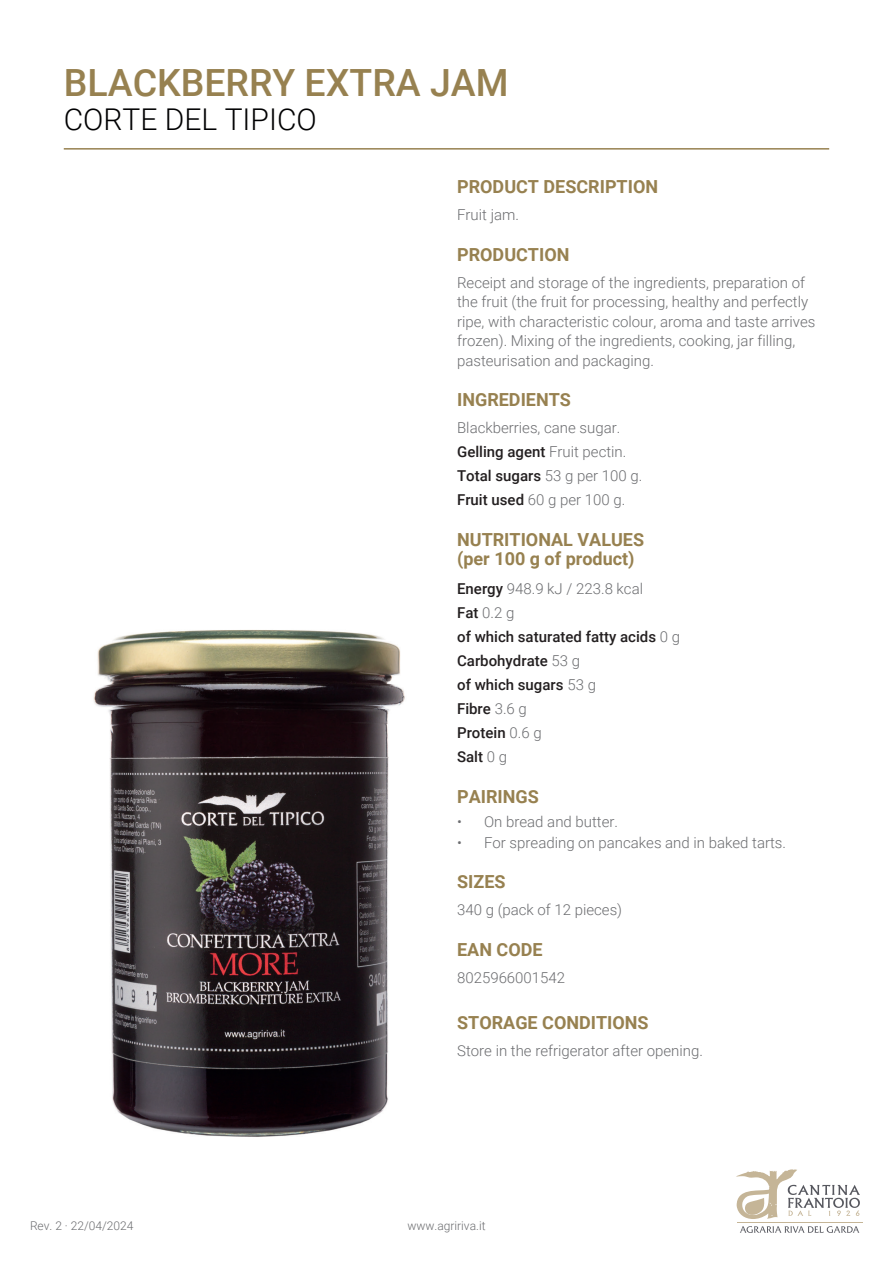
<style>
.page{position:relative;width:893px;height:1263px;background:#fff}
.page>*{position:absolute;margin:0;border:0;box-sizing:border-box;transform-origin:0 0}
.t1{font:500 37.5px "Roboto";color:#978150}
.t2{font:300 30px "Roboto";color:#000002}
.t3{font:700 18px/19.5px "Roboto";color:#978150}
.t4{font:300 15px/19.5px "Roboto";color:#6c6d70}
.t5{font:500 15px/24px "Roboto";color:#231f20}
.t6{font:300 12px "Roboto";color:#6c6d70}
.s1{font-weight:500;color:#231f20}
.s2{font-weight:300;color:#6c6d70}
</style>
<div class="page">
<hr style="left:64px;top:148px;width:765px;height:2px;background:#978150">
<svg style="left:740px;top:1226px;width:119px;height:7px"></svg>
<svg style="left:736px;top:1169px;width:124px;height:50px"></svg>
<hr style="left:737px;top:1222px;width:126px;height:1px;background:#c5b597">
<img style="left:93px;top:630px;width:312px;height:507px">
<h1 class="t1" style="left:64px;top:56px;width:446px">BLACKBERRY EXTRA JAM</h1>
<h2 class="t2" style="left:64px;top:99px;width:255px">CORTE DEL TIPICO</h2>
<p class="t6" style="left:30px;top:1217px;width:105px">Rev. 2 · 22/04/2024</p>
<p class="t3" style="left:457px;top:177px;width:203px">PRODUCT DESCRIPTION</p>
<p class="t4" style="left:457px;top:205px;width:63px">Fruit jam.</p>
<p class="t3" style="left:457px;top:244px;width:114px">PRODUCTION</p>
<p class="t4" style="left:457px;top:272px;width:360px">Receipt and storage of the ingredients, preparation of the fruit (the fruit for processing, healthy and perfectly ripe, with characteristic colour, aroma and taste arrives frozen). Mixing of the ingredients, cooking, jar filling, pasteurisation and packaging.</p>
<p class="t3" style="left:457px;top:390px;width:115px">INGREDIENTS</p>
<p class="t4" style="left:457px;top:416px;width:187px;line-height:24px">Blackberries, cane sugar.<br><span class="s1">Gelling agent</span> Fruit pectin.<br><span class="s1">Total sugars</span> 53 g per 100 g.<br><span class="s1">Fruit used</span> 60 g per 100 g.</p>
<p class="t3" style="left:457px;top:529px;width:189px">NUTRITIONAL VALUES (per 100 g of product)</p>
<p class="t5" style="left:457px;top:576px;width:224px">Energy <span class="s2">948.9 kJ / 223.8 kcal<br></span>Fat <span class="s2">0.2 g<br></span>of which saturated fatty acids <span class="s2">0 g<br></span>Carbohydrate <span class="s2">53 g<br></span>of which sugars <span class="s2">53 g<br></span>Fibre <span class="s2">3.6 g<br></span>Protein <span class="s2">0.6 g<br></span>Salt <span class="s2">0 g</span></p>
<p class="t3" style="left:457px;top:786px;width:83px">PAIRINGS</p>
<p class="t4" style="left:457px;top:811px;width:162px">• On bread and butter.</p>
<p class="t4" style="left:457px;top:832px;width:330px">• For spreading on pancakes and in baked tarts.</p>
<p class="t3" style="left:457px;top:871px;width:50px">SIZES</p>
<p class="t4" style="left:457px;top:899px;width:167px">340 g (pack of 12 pieces)</p>
<p class="t3" style="left:457px;top:939px;width:87px">EAN CODE</p>
<p class="t4" style="left:457px;top:967px;width:110px">8025966001542</p>
<p class="t3" style="left:457px;top:1012px;width:193px">STORAGE CONDITIONS</p>
<p class="t4" style="left:457px;top:1040px;width:247px">Store in the refrigerator after opening.</p>
<p class="t6" style="left:407px;top:1217px;width:80px">www.agririva.it</p>
</div>
